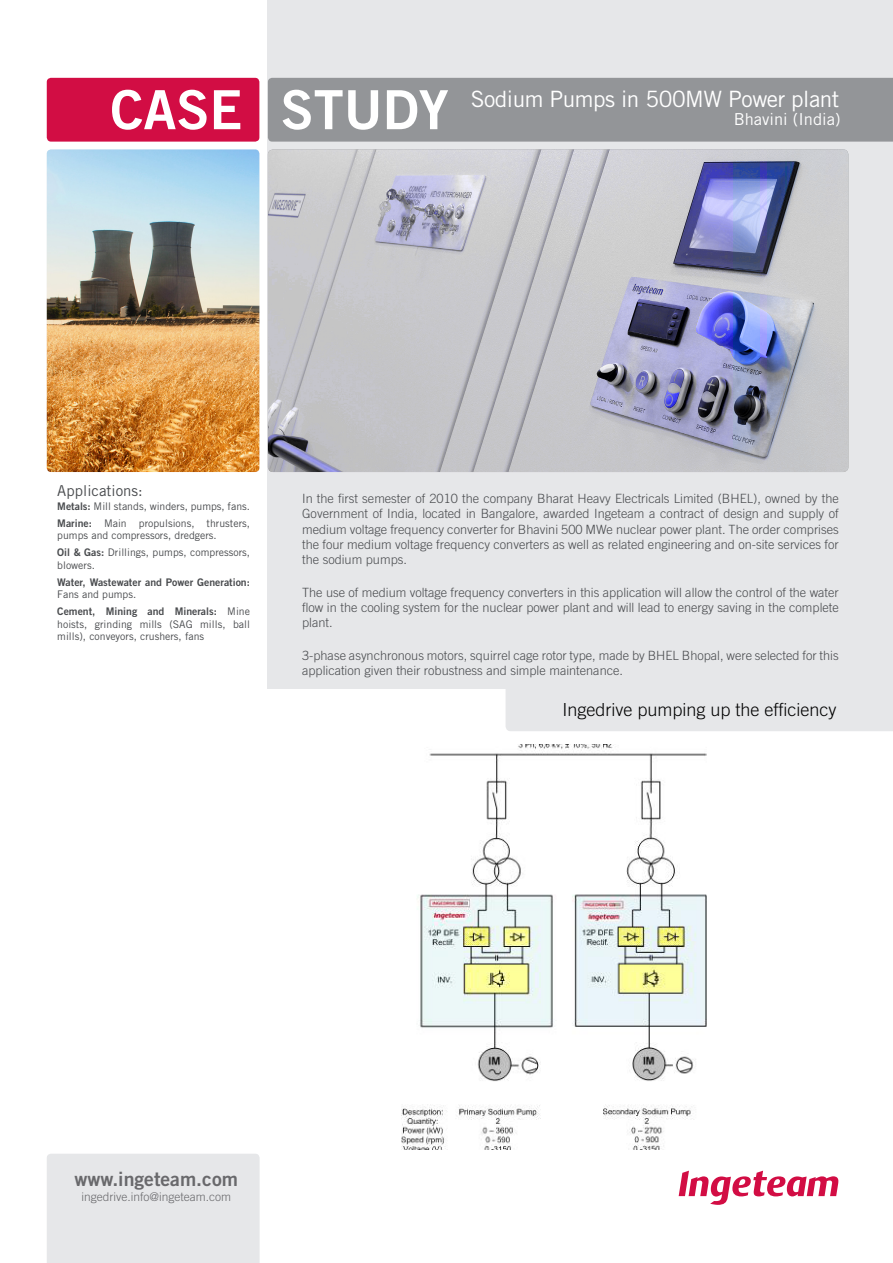
<style>
.page{position:relative;width:893px;height:1263px;background:#fff}
.page>*{position:absolute;margin:0;border:0;box-sizing:border-box;transform-origin:0 0}
.t1{font:54px "Trade Gothic LT Std Bd 2";color:#fff}
.t2{font:22.5px "Trade Gothic LT Std";letter-spacing:-.02em;color:#fff}
.t3{font:19.5px "Trade Gothic LT Std Bd 2";color:#69696c}
.titular{font:300 18px "Trade Gothic LT Std";color:#000}
.t4{font:16.5px "Trade Gothic LT Std";color:#fff}
.t5{font:15px "Trade Gothic LT Std";color:#494b4e}
.IntroPar{font:300 12.75px/15.3px "Trade Gothic LT Std";color:#494b4e;text-align:justify}
.t6{font:300 12px "Trade Gothic LT Std";color:#69696c}
.ApliPar{font:10.5px/12.6px "Trade Gothic LT Std";color:#494b4e}
.ApliPar-2{font:10.5px/12.6px "Trade Gothic LT Std Bd 2";color:#494b4e}
.s1{font-family:"Trade Gothic LT Std Bd 2"}
.s2{font-family:"Trade Gothic LT Std"}
</style>
<div class="page">
<div style="left:47px;top:78px;width:212px;height:64px;background:#d20d44;border-radius:4px"></div>
<div style="left:268px;top:0;width:625px;height:689px;background:#e6e7e9"></div>
<div style="left:268px;top:78px;width:625px;height:64px;background:#939598"></div>
<div style="left:505px;top:689px;width:388px;height:42px;background:#e6e7e9"></div>
<div style="left:47px;top:1154px;width:213px;height:109px;background:#e6e7e9"></div>
<svg style="left:679px;top:1171px;width:159px;height:34px"></svg>
<img style="left:47px;top:149px;width:212px;height:323px">
<img style="left:402px;top:744px;width:305px;height:405px">
<svg style="left:268px;top:149px;width:580px;height:323px;background:#b6b7c4"></svg>
<p class="t1" style="left:110px;top:76px;width:133px">CASE</p>
<p class="t1" style="left:281px;top:76px;width:170px">STUDY</p>
<p class="t2" style="left:471px;top:86px;width:370px">Sodium Pumps in 500MW Power plant</p>
<p class="t4" style="left:734px;top:110px;width:108px">Bhavini (India)</p>
<p class="t5" style="left:57px;top:482px;width:87px">Applications:</p>
<p class="ApliPar" style="left:57px;top:500px;width:194px"><span class="s1">Metals:</span> Mill stands, winders, pumps, fans.</p>
<p class="ApliPar" style="left:57px;top:516px;width:194px"><span class="s1">Marine:</span> Main propulsions, thrusters, pumps and compressors, dredgers.</p>
<p class="ApliPar" style="left:57px;top:546px;width:194px"><span class="s1">Oil &amp; Gas:</span> Drillings, pumps, compressors, blowers.</p>
<p class="ApliPar-2" style="left:57px;top:575px;width:194px">Water, Wastewater and Power Generation:<br><span class="s2">Fans and pumps.</span></p>
<p class="ApliPar" style="left:57px;top:605px;width:194px;text-align:justify"><span class="s1">Cement, Mining and Minerals:</span> Mine hoists, grinding mills (SAG mills, ball mills), conveyors, crushers, fans</p>
<p class="IntroPar" style="left:302px;top:491px;width:538px">In the first semester of 2010 the company Bharat Heavy Electricals Limited (BHEL), owned by the Government of India, located in Bangalore, awarded Ingeteam a contract of design and supply of medium voltage frequency converter for Bhavini 500 MWe nuclear power plant. The order comprises the four medium voltage frequency converters as well as related engineering and on-site services for the sodium pumps.</p>
<p class="IntroPar" style="left:302px;top:584px;width:538px">The use of medium voltage frequency converters in this application will allow the control of the water flow in the cooling system for the nuclear power plant and will lead to energy saving in the complete plant.</p>
<p class="IntroPar" style="left:302px;top:647px;width:538px">3-phase asynchronous motors, squirrel cage rotor type, made by BHEL Bhopal, were selected for this application given their robustness and simple maintenance.</p>
<p class="titular" style="left:562px;top:699px;width:276px">Ingedrive pumping up the efficiency</p>
<p class="t3" style="left:74px;top:1167px;width:165px">www.ingeteam.com</p>
<p class="t6" style="left:81px;top:1190px;width:151px">ingedrive.info@ingeteam.com</p>
</div>
